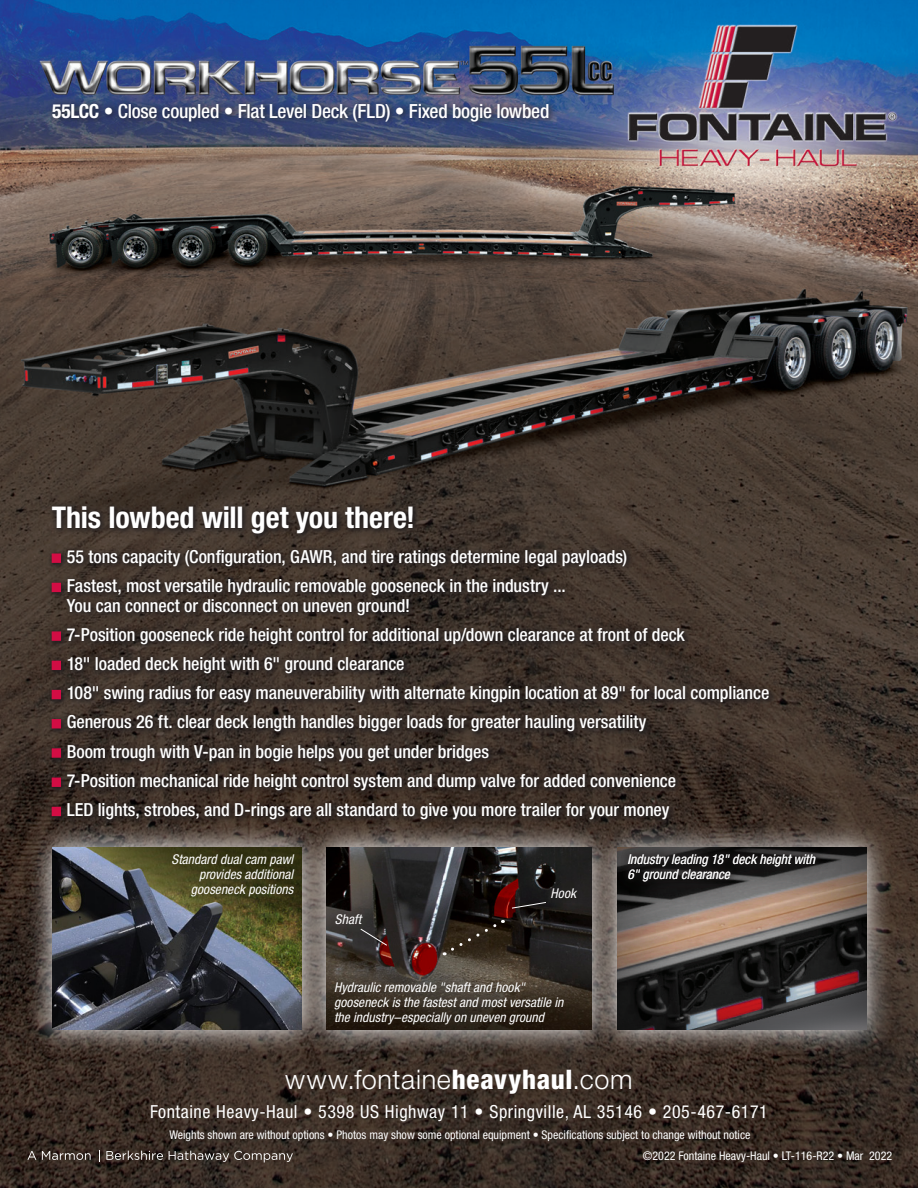
<style>
.page{position:relative;width:918px;height:1188px;background:#fff}
.page>*{position:absolute;margin:0;border:0;box-sizing:border-box;transform-origin:0 0}
.t1{font:700 condensed 30px "Helvetica Neue LT Pro";letter-spacing:-.005em;color:#fff}
.t2{font:300 27px "Helvetica Neue LT Pro";letter-spacing:.025em;color:#fff}
.t3{font:500 condensed 19.5px "Helvetica Neue LT Pro";letter-spacing:-.015em;color:#fff}
.t4{font:500 condensed 18px/19.5px "Helvetica Neue LT Pro";letter-spacing:-.005em;color:#fff}
.t5{font:condensed 18px "Helvetica Neue LT Pro";letter-spacing:.03em;color:#fff}
.t6{font:italic condensed 13.5px/15px "Helvetica Neue LT Pro";letter-spacing:.005em;color:#fff}
.t7{font:condensed 12px "Helvetica Neue LT Pro";color:#fff}
.s1{font-weight:700}
.s2{font-weight:800;font-stretch:condensed}
</style>
<div class="page">
<img style="left:0;top:0;width:918px;height:1188px">
<svg style="left:26px;top:821px;width:274px;height:235px;background:#594e48"></svg>
<img style="left:52px;top:847px;width:248px;height:183px">
<svg style="left:300px;top:829px;width:291px;height:227px;background:#675d56"></svg>
<img style="left:326px;top:847px;width:265px;height:183px">
<svg style="left:591px;top:821px;width:302px;height:235px;background:#5c524b"></svg>
<div style="left:616px;top:847px;width:251px;height:184px;background:#231f20;opacity:.75"></div>
<svg style="left:444px;top:920px;width:59px;height:35px;background:#30261a"></svg>
<svg style="left:511px;top:902px;width:36px;height:7px"></svg>
<svg style="left:360px;top:928px;width:28px;height:18px"></svg>
<div style="left:47px;top:97px;width:511px;height:33px;background:#231f20;opacity:.5"></div>
<svg style="left:45px;top:543px;width:733px;height:286px;background:#372d26"></svg>
<div style="left:52px;top:554px;width:9px;height:9px;background:#d20d44;border:2px solid #d20d44"></div>
<div style="left:52px;top:583px;width:9px;height:9px;background:#d20d44"></div>
<div style="left:52px;top:631px;width:9px;height:10px;background:#d20d44;border:2px solid #d20d44"></div>
<div style="left:52px;top:661px;width:9px;height:9px;background:#d20d44"></div>
<div style="left:52px;top:690px;width:9px;height:9px;background:#d20d44"></div>
<div style="left:52px;top:719px;width:9px;height:9px;background:#d20d44;border:2px solid #d20d44"></div>
<div style="left:52px;top:748px;width:9px;height:10px;background:#d20d44;border:2px solid #d20d44"></div>
<div style="left:52px;top:778px;width:9px;height:9px;background:#d20d44"></div>
<div style="left:52px;top:807px;width:9px;height:9px;background:#d20d44"></div>
<svg style="left:45px;top:499px;width:377px;height:44px;background:#392f29"></svg>
<svg style="left:600px;top:825px;width:242px;height:83px;background:#645952"></svg>
<svg style="left:621px;top:846px;width:202px;height:42px;background:#2c2a2a"></svg>
<svg style="left:27px;top:1151px;width:9px;height:9px"></svg>
<svg style="left:42px;top:1151px;width:49px;height:9px"></svg>
<svg style="left:106px;top:1151px;width:57px;height:9px"></svg>
<svg style="left:169px;top:1151px;width:124px;height:11px"></svg>
<p class="t3" style="left:52px;top:99px;width:499px"><span class="s1">55LCC</span> • Close coupled • Flat Level Deck (FLD) • Fixed bogie lowbed</p>
<p class="t1" style="left:52px;top:499px;width:365px">This lowbed will get you there!</p>
<p class="t4" style="left:67px;top:547px;width:562px">55 tons capacity (Configuration, GAWR, and tire ratings determine legal payloads)</p>
<p class="t4" style="left:67px;top:576px;width:501px">Fastest, most versatile hydraulic removable gooseneck in the industry ...<br>You can connect or disconnect on uneven ground!</p>
<p class="t4" style="left:67px;top:624px;width:620px">7-Position gooseneck ride height control for additional up/down clearance at front of deck</p>
<p class="t4" style="left:67px;top:654px;width:339px">18" loaded deck height with 6" ground clearance</p>
<p class="t4" style="left:67px;top:683px;width:704px">108" swing radius for easy maneuverability with alternate kingpin location at 89" for local compliance</p>
<p class="t4" style="left:67px;top:712px;width:581px">Generous 26 ft. clear deck length handles bigger loads for greater hauling versatility</p>
<p class="t4" style="left:67px;top:741px;width:424px">Boom trough with V-pan in bogie helps you get under bridges</p>
<p class="t4" style="left:67px;top:771px;width:611px">7-Position mechanical ride height control system and dump valve for added convenience</p>
<p class="t4" style="left:67px;top:800px;width:604px">LED lights, strobes, and D-rings are all standard to give you more trailer for your money</p>
<p class="t6" style="left:172px;top:851px;width:123px;text-align:right">Standard dual cam pawl provides additional gooseneck positions</p>
<p class="t6" style="left:335px;top:912px;width:28px">Shaft</p>
<p class="t6" style="left:550px;top:886px;width:27px">Hook</p>
<p class="t6" style="left:334px;top:979px;width:231px">Hydraulic removable "shaft and hook" gooseneck is the fastest and most versatile in the industry–especially on uneven ground</p>
<p class="t6" style="left:627px;top:851px;width:189px">Industry leading 18" deck height with<br>6" ground clearance</p>
<p class="t2" style="left:285px;top:1062px;width:349px">www.fontaine<span class="s2">heavyhaul</span>.com</p>
<p class="t5" style="left:150px;top:1101px;width:619px">Fontaine Heavy-Haul • 5398 US Highway 11 • Springville, AL 35146 • 205-467-6171</p>
<p class="t7" style="left:169px;top:1128px;width:583px">Weights shown are without options • Photos may show some optional equipment • Specifications subject to change without notice</p>
<p class="t7" style="left:643px;top:1149px;width:251px">©2022 Fontaine Heavy-Haul • LT-116-R22 • Mar 2022</p>
</div>
